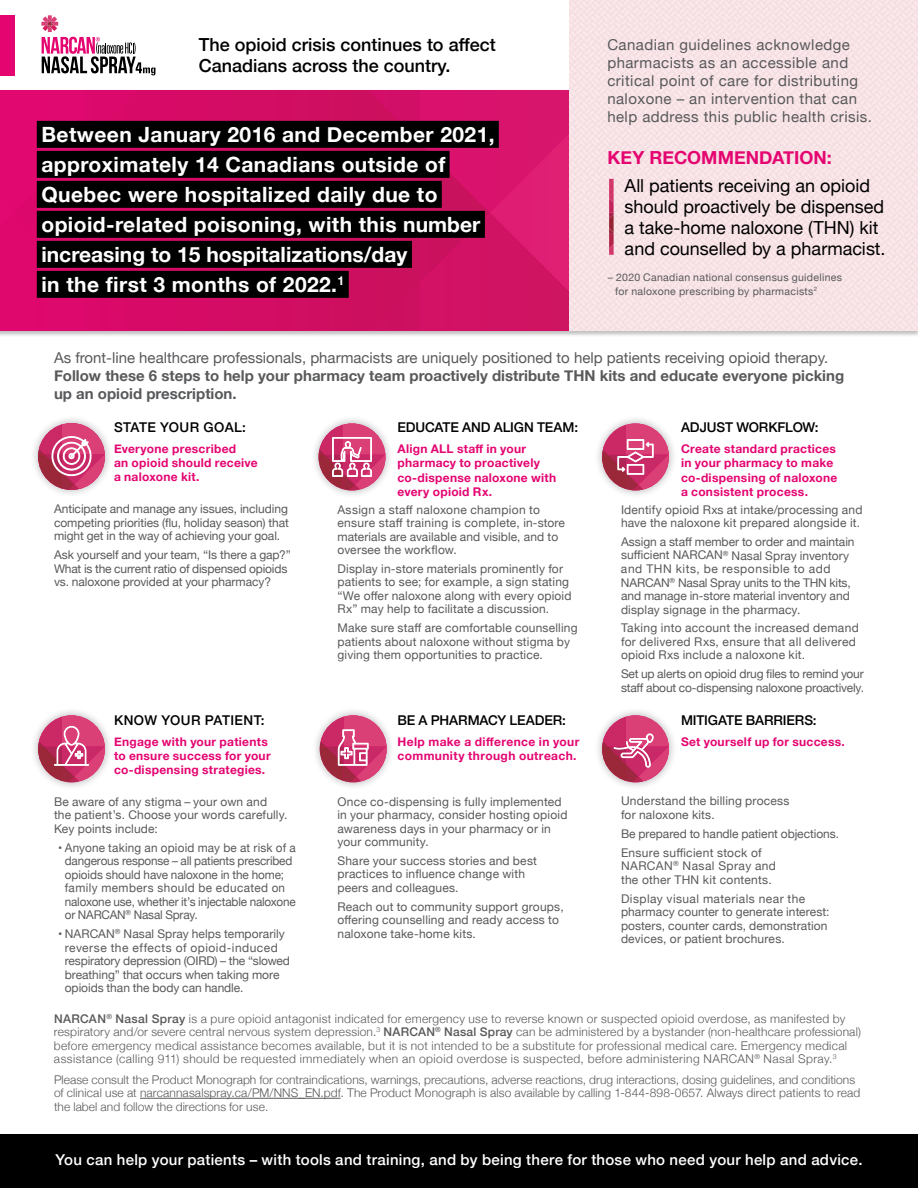
<style>
.page{position:relative;width:918px;height:1188px;background:#fff}
.page>*{position:absolute;margin:0;border:0;box-sizing:border-box;transform-origin:0 0}
.t1{font:700 21px/30px "Helvetica Neue";letter-spacing:.02em;color:#fff}
.t2{font:18px/21px "Helvetica Neue";color:#000}
.t3{font:500 18px/21.6px "Helvetica Neue";color:#000}
.t4{font:700 18px "Helvetica Neue";color:#e40571}
.t5{font:15px/18px "Helvetica Neue";letter-spacing:.03em;color:#58595b}
.t6{font:700 15px/18px "Helvetica Neue";color:#58595b}
.t7{font:15px "Helvetica Neue";color:#58595b}
.t8{font:500 15px "Helvetica Neue";letter-spacing:.015em;color:#fff}
.t9{font:500 13.5px "Helvetica Neue";letter-spacing:-.005em;color:#000}
.t10{font:500 13.5px "Helvetica Neue";letter-spacing:.03em;color:#000}
.t11{font:12px/13.5px "Helvetica Neue";letter-spacing:.015em;color:#58595b}
.t12{font:300 12px/13.5px "Helvetica Neue";letter-spacing:.015em;color:#58595b}
.t13{font:700 12px/14.2px "Helvetica Neue";letter-spacing:.025em;color:#e40571}
.t14{font:12px/13.5px "Helvetica Neue";letter-spacing:-.01em;color:#58595b}
.t15{font:12px/13.5px "Helvetica Neue";letter-spacing:-.005em;color:#58595b}
.t16{font:12px/13.5px "Helvetica Neue";letter-spacing:-.015em;color:#58595b}
.t17{font:10.5px/13.5px "Helvetica Neue";letter-spacing:.03em;color:#58595b}
.s1{font-weight:500}
</style>
<div class="page">
<div style="left:0;top:90px;width:918px;height:247px;background:#000;opacity:.25"></div>
<div style="left:0;top:90px;width:918px;height:240px;background:#d70a67"></div>
<svg style="left:41px;top:15px;width:114px;height:60px"></svg>
<div style="left:0;top:1134px;width:918px;height:54px;background:#000"></div>
<div style="left:569px;top:0;width:349px;height:330px;background:#f7e3e6"></div>
<svg style="left:367px;top:90px;width:247px;height:240px"></svg>
<div style="left:0;top:15px;width:15px;height:60px;background:#e40571"></div>
<div style="left:37px;top:121px;width:462px;height:27px;background:#000"></div>
<div style="left:37px;top:151px;width:413px;height:27px;background:#000"></div>
<div style="left:37px;top:181px;width:405px;height:27px;background:#000"></div>
<div style="left:37px;top:211px;width:448px;height:27px;background:#000"></div>
<div style="left:37px;top:241px;width:375px;height:27px;background:#000"></div>
<div style="left:37px;top:271px;width:312px;height:27px;background:#000"></div>
<hr style="left:140px;top:1098px;width:201px;height:1px;background:#58595b">
<div style="left:30px;top:414px;width:83px;height:85px;background:#000;opacity:.3"></div>
<div style="left:30px;top:707px;width:83px;height:84px;background:#000;opacity:.3"></div>
<div style="left:311px;top:707px;width:84px;height:84px;background:#000;opacity:.3"></div>
<div style="left:594px;top:707px;width:83px;height:84px;background:#000;opacity:.3"></div>
<div style="left:310px;top:415px;width:84px;height:84px;background:#000;opacity:.3"></div>
<div style="left:594px;top:415px;width:83px;height:84px;background:#000;opacity:.3"></div>
<svg style="left:38px;top:423px;width:67px;height:67px"></svg>
<svg style="left:320px;top:710px;width:67px;height:72px"></svg>
<svg style="left:602px;top:423px;width:67px;height:67px"></svg>
<svg style="left:38px;top:715px;width:67px;height:67px"></svg>
<svg style="left:319px;top:423px;width:67px;height:67px"></svg>
<svg style="left:602px;top:715px;width:67px;height:67px"></svg>
<h2 class="t3" style="left:199px;top:32px;width:298px">The opioid crisis continues to affect<br>Canadians across the country.</h2>
<h1 class="t1" style="left:41px;top:120px;width:455px">Between January 2016 and December 2021, approximately 14 Canadians outside of Quebec were hospitalized daily due to opioid-related poisoning, with this number increasing to 15 hospitalizations/day<br>in the first 3 months of 2022.<sup>1</sup></h1>
<p class="t5" style="left:607px;top:37px;width:266px">Canadian guidelines acknowledge pharmacists as an accessible and critical point of care for distributing naloxone – an intervention that can help address this public health crisis.</p>
<h2 class="t4" style="left:607px;top:143px;width:226px">KEY RECOMMENDATION:</h2>
<h2 class="t2" style="left:625px;top:176px;width:262px">All patients receiving an opioid should proactively be dispensed a take-home naloxone (THN) kit and counselled by a pharmacist.</h2>
<p class="t17" style="left:615px;top:271px;width:229px;text-indent:-7px">– 2020 Canadian national consensus guidelines for naloxone prescribing by pharmacists<sup>2</sup></p>
<p class="t7" style="left:54px;top:347px;width:776px">As front-line healthcare professionals, pharmacists are uniquely positioned to help patients receiving opioid therapy.</p>
<p class="t6" style="left:54px;top:367px;width:792px">Follow these 6 steps to help your pharmacy team proactively distribute THN kits and educate everyone picking up an opioid prescription.</p>
<p class="t10" style="left:114px;top:416px;width:134px">STATE YOUR GOAL:</p>
<p class="t13" style="left:114px;top:442px;width:145px">Everyone prescribed<br>an opioid should receive a naloxone kit.</p>
<p class="t11" style="left:54px;top:503px;width:236px;text-align:justify">Anticipate and manage any issues, including competing priorities (flu, holiday season) that might get in the way of achieving your goal.</p>
<p class="t14" style="left:54px;top:549px;width:238px">Ask yourself and your team, “Is there a gap?”<br>What is the current ratio of dispensed opioids vs. naloxone provided at your pharmacy?</p>
<p class="t10" style="left:114px;top:709px;width:152px">KNOW YOUR PATIENT:</p>
<p class="t13" style="left:114px;top:735px;width:158px">Engage with your patients to ensure success for your co-dispensing strategies.</p>
<p class="t11" style="left:54px;top:796px;width:235px">Be aware of any stigma – your own and<br>the patient’s. Choose your words carefully.<br>Key points include:</p>
<p class="t14" style="left:65px;top:842px;width:233px;text-indent:-7px">• Anyone taking an opioid may be at risk of a dangerous response – all patients prescribed opioids should have naloxone in the home; family members should be educated on naloxone use, whether it’s injectable naloxone or NARCAN<sup>®</sup> Nasal Spray.</p>
<p class="t15" style="left:65px;top:928px;width:227px;text-indent:-7px">• NARCAN<sup>®</sup> Nasal Spray helps temporarily reverse the effects of opioid-induced respiratory depression (OIRD) – the “slowed breathing” that occurs when taking more opioids than the body can handle.</p>
<p class="t9" style="left:398px;top:416px;width:182px">EDUCATE AND ALIGN TEAM:</p>
<p class="t13" style="left:398px;top:442px;width:160px">Align ALL staff in your pharmacy to proactively co-dispense naloxone with every opioid Rx.</p>
<p class="t11" style="left:338px;top:503px;width:229px">Assign a staff naloxone champion to ensure staff training is complete, in-store materials are available and visible, and to oversee the workflow.</p>
<p class="t11" style="left:338px;top:563px;width:236px">Display in-store materials prominently for patients to see; for example, a sign stating “We offer naloxone along with every opioid Rx” may help to facilitate a discussion.</p>
<p class="t11" style="left:338px;top:622px;width:242px">Make sure staff are comfortable counselling patients about naloxone without stigma by giving them opportunities to practice.</p>
<p class="t9" style="left:398px;top:709px;width:170px">BE A PHARMACY LEADER:</p>
<p class="t13" style="left:398px;top:735px;width:183px">Help make a difference in your community through outreach.</p>
<p class="t11" style="left:338px;top:795px;width:231px">Once co-dispensing is fully implemented in your pharmacy, consider hosting opioid awareness days in your pharmacy or in your community.</p>
<p class="t11" style="left:338px;top:855px;width:201px">Share your success stories and best practices to influence change with peers and colleagues.</p>
<p class="t11" style="left:338px;top:901px;width:228px">Reach out to community support groups, offering counselling and ready access to naloxone take-home kits.</p>
<p class="t9" style="left:681px;top:416px;width:139px">ADJUST WORKFLOW:</p>
<p class="t13" style="left:681px;top:442px;width:158px">Create standard practices in your pharmacy to make co-dispensing of naloxone a consistent process.</p>
<p class="t11" style="left:621px;top:503px;width:243px">Identify opioid Rxs at intake/processing and have the naloxone kit prepared alongside it.</p>
<p class="t11" style="left:621px;top:536px;width:235px">Assign a staff member to order and maintain sufficient NARCAN<sup>®</sup> Nasal Spray inventory and THN kits, be responsible to add NARCAN<sup>®</sup> Nasal Spray units to the THN kits, and manage in-store material inventory and display signage in the pharmacy.</p>
<p class="t11" style="left:621px;top:622px;width:239px">Taking into account the increased demand for delivered Rxs, ensure that all delivered opioid Rxs include a naloxone kit.</p>
<p class="t16" style="left:621px;top:668px;width:245px">Set up alerts on opioid drug files to remind your staff about co-dispensing naloxone proactively.</p>
<p class="t9" style="left:681px;top:709px;width:137px">MITIGATE BARRIERS:</p>
<p class="t13" style="left:681px;top:735px;width:165px">Set yourself up for success.</p>
<p class="t11" style="left:621px;top:795px;width:170px">Understand the billing process for naloxone kits.</p>
<p class="t11" style="left:621px;top:825px;width:220px;line-height:18.9px">Be prepared to handle patient objections.<br>Ensure sufficient stock of</p>
<p class="t11" style="left:621px;top:860px;width:157px">NARCAN<sup>®</sup> Nasal Spray and the other THN kit contents.</p>
<p class="t11" style="left:621px;top:892px;width:210px">Display visual materials near the pharmacy counter to generate interest: posters, counter cards, demonstration devices, or patient brochures.</p>
<p class="t12" style="left:54px;top:1011px;width:809px"><span class="s1">NARCAN</span><sup>®</sup> <span class="s1">Nasal Spray</span> is a pure opioid antagonist indicated for emergency use to reverse known or suspected opioid overdose, as manifested by respiratory and/or severe central nervous system depression.<sup>3</sup> <span class="s1">NARCAN</span><sup>®</sup> <span class="s1">Nasal Spray</span> can be administered by a bystander (non-healthcare professional) before emergency medical assistance becomes available, but it is not intended to be a substitute for professional medical care. Emergency medical assistance (calling 911) should be requested immediately when an opioid overdose is suspected, before administering NARCAN<sup>®</sup> Nasal Spray.<sup>3</sup></p>
<p class="t12" style="left:54px;top:1072px;width:808px">Please consult the Product Monograph for contraindications, warnings, precautions, adverse reactions, drug interactions, dosing guidelines, and conditions of clinical use at narcannasalspray.ca/PM/NNS_EN.pdf. The Product Monograph is also available by calling 1-844-898-0657. Always direct patients to read the label and follow the directions for use.</p>
<p class="t8" style="left:55px;top:1148px;width:809px">You can help your patients – with tools and training, and by being there for those who need your help and advice.</p>
</div>
